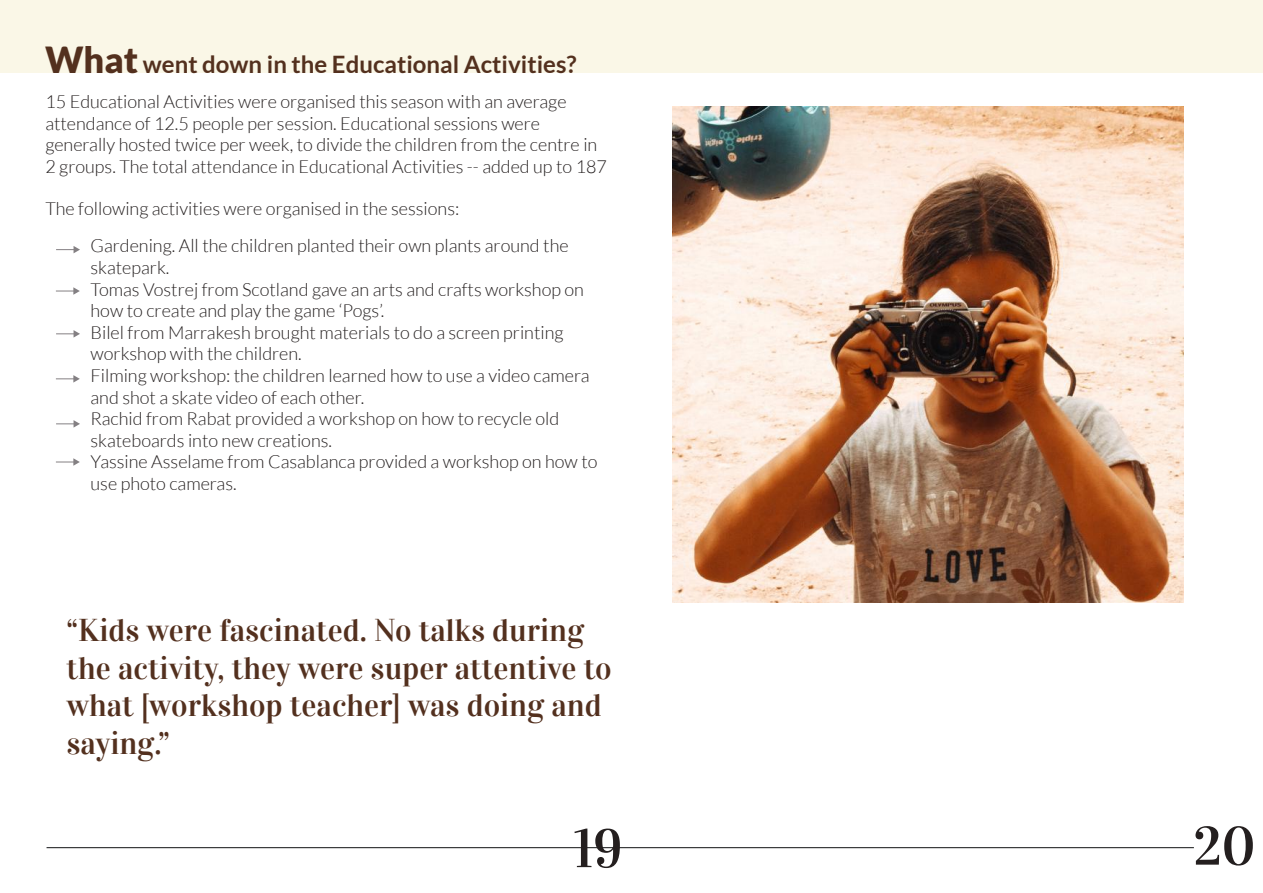
<style>
.page{position:relative;width:1263px;height:893px;background:#fff}
.page>*{position:absolute;margin:0;border:0;box-sizing:border-box;transform-origin:0 0}
.t1{font:54px "Vidaloka";color:#241f1f}
.t2{font:31.5px/37.8px "Vidaloka";color:#53301e}
.t3{font:700 24px "Lato";color:#53301e}
.t4{font:300 18px/21.6px "Lato";color:#241f1f}
.s1{font-weight:900;font-size:36px}
</style>
<div class="page">
<img style="left:673px;top:107px;width:510px;height:496px">
<div style="left:0;top:0;width:1262px;height:72px;background:#faf7e7"></div>
<hr style="left:47px;top:847px;width:1147px;height:1px;background:#111213">
<svg style="left:56px;top:246px;width:24px;height:7px"></svg>
<svg style="left:56px;top:287px;width:24px;height:8px"></svg>
<svg style="left:56px;top:330px;width:24px;height:8px"></svg>
<svg style="left:56px;top:375px;width:24px;height:8px"></svg>
<svg style="left:56px;top:420px;width:24px;height:8px"></svg>
<svg style="left:56px;top:458px;width:24px;height:8px"></svg>
<h3 class="t3" style="left:45px;top:50px;width:533px"><span class="s1">What</span> went down in the Educational Activities?</h3>
<p class="t4" style="left:45px;top:91px;width:563px">15 Educational Activities were organised this season with an average attendance of 12.5 people per session. Educational sessions were generally hosted twice per week, to divide the children from the centre in 2 groups. The total attendance in Educational Activities -- added up to 187</p>
<p class="t4" style="left:45px;top:198px;width:415px">The following activities were organised in the sessions:</p>
<p class="t4" style="left:91px;top:235px;width:508px">Gardening. All the children planted their own plants around the skatepark.<br>Tomas Vostrej from Scotland gave an arts and crafts workshop on how to create and play the game ‘Pogs’.<br>Bilel from Marrakesh brought materials to do a screen printing workshop with the children.<br>Filming workshop: the children learned how to use a video camera and shot a skate video of each other.<br>Rachid from Rabat provided a workshop on how to recycle old skateboards into new creations.<br>Yassine Asselame from Casablanca provided a workshop on how to use photo cameras.</p>
<h2 class="t2" style="left:67px;top:611px;width:547px">“Kids were fascinated. No talks during the activity, they were super attentive to what [workshop teacher] was doing and saying.”</h2>
<h1 class="t1" style="left:574px;top:816px;width:50px">19</h1>
<h1 class="t1" style="left:1193px;top:814px;width:63px">20</h1>
</div>
